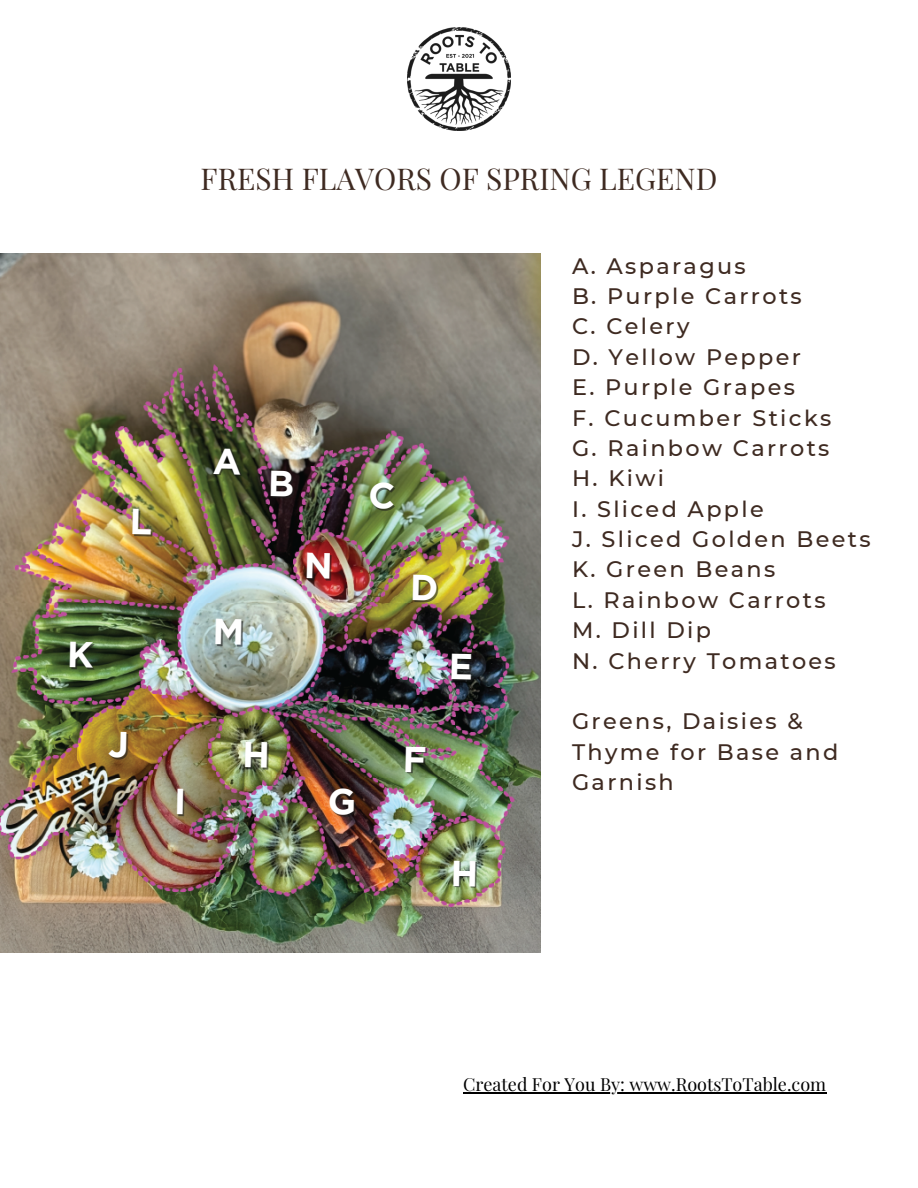
<style>
.page{position:relative;width:918px;height:1188px;background:#fff}
.page>*{position:absolute;margin:0;border:0;box-sizing:border-box;transform-origin:0 0}
.t1{font:30px "Playfair Display";color:#3e2a21}
.t2{font:500 22.35px/30.3px "Montserrat";letter-spacing:.105em;color:#3e2a21}
.t3{font:18px "Playfair Display";color:#000}
</style>
<div class="page">
<img style="left:408px;top:28px;width:102px;height:102px">
<hr style="left:463px;top:1092px;width:363px;height:2px;background:#000">
<img style="left:0;top:253px;width:540px;height:699px">
<svg style="left:215px;top:449px;width:28px;height:27px"></svg>
<svg style="left:272px;top:472px;width:23px;height:26px"></svg>
<svg style="left:372px;top:484px;width:24px;height:27px"></svg>
<svg style="left:453px;top:655px;width:20px;height:27px"></svg>
<svg style="left:407px;top:748px;width:20px;height:26px"></svg>
<svg style="left:331px;top:789px;width:25px;height:28px"></svg>
<svg style="left:455px;top:862px;width:22px;height:26px"></svg>
<svg style="left:110px;top:733px;width:18px;height:27px"></svg>
<svg style="left:71px;top:643px;width:24px;height:27px"></svg>
<svg style="left:134px;top:510px;width:19px;height:26px"></svg>
<svg style="left:309px;top:554px;width:23px;height:26px"></svg>
<svg style="left:179px;top:790px;width:6px;height:26px"></svg>
<svg style="left:414px;top:576px;width:24px;height:26px"></svg>
<svg style="left:217px;top:620px;width:26px;height:26px"></svg>
<svg style="left:247px;top:743px;width:22px;height:27px"></svg>
<h1 class="t1" style="left:201px;top:157px;width:518px">FRESH FLAVORS OF SPRING LEGEND</h1>
<p class="t2" style="left:572px;top:250px;width:300px">A. Asparagus<br>B. Purple Carrots<br>C. Celery<br>D. Yellow Pepper<br>E. Purple Grapes<br>F. Cucumber Sticks<br>G. Rainbow Carrots<br>H. Kiwi<br>I. Sliced Apple<br>J. Sliced Golden Beets<br>K. Green Beans<br>L. Rainbow Carrots<br>M. Dill Dip<br>N. Cherry Tomatoes</p>
<p class="t2" style="left:572px;top:706px;width:268px">Greens, Daisies &amp;<br>Thyme for Base and<br>Garnish</p>
<p class="t3" style="left:463px;top:1072px;width:365px">Created For You By: www.RootsToTable.com</p>
</div>
